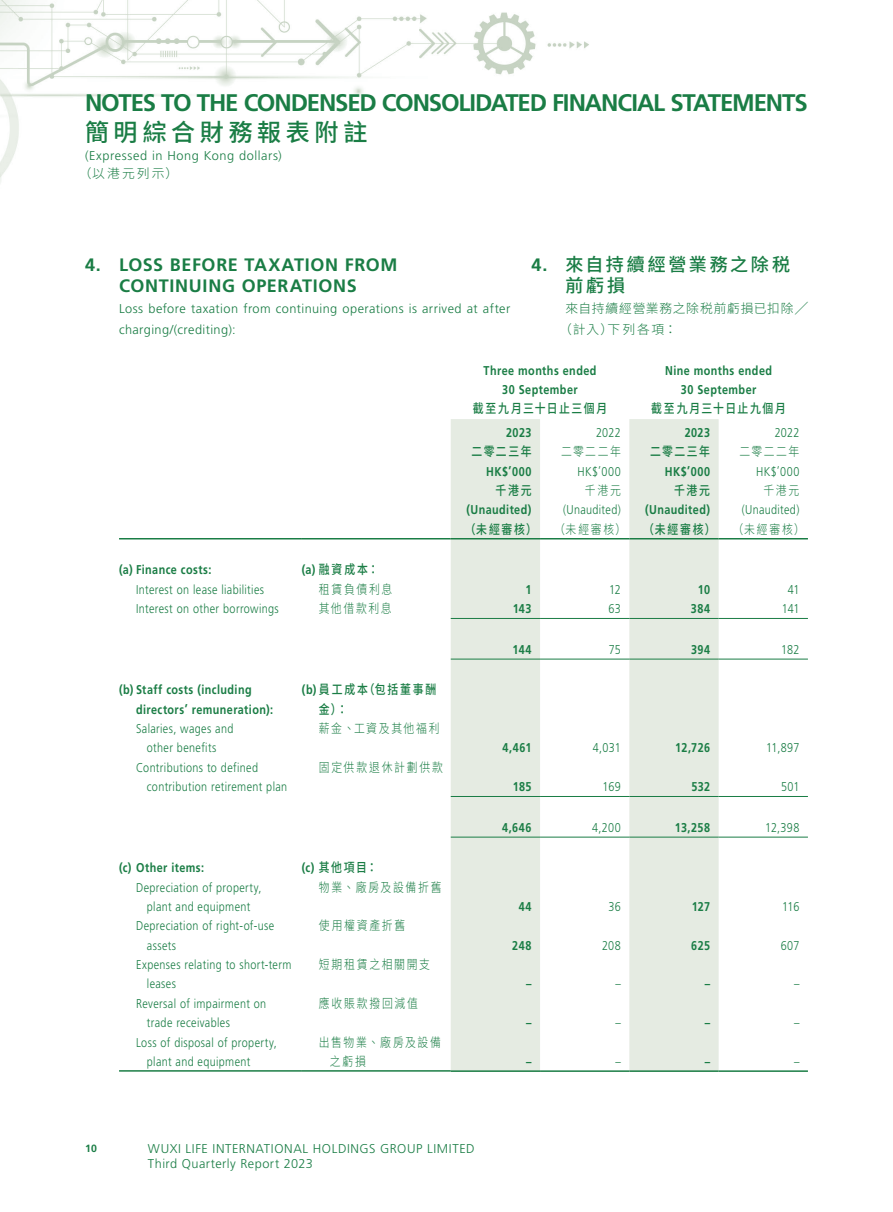
<style>
.page{position:relative;width:893px;height:1212px;background:#fff}
.page>*{position:absolute;margin:0;border:0;box-sizing:border-box;transform-origin:0 0}
.t1{font:700 24px "Frutiger LT Std";letter-spacing:-.05em;color:#1a7d45}
.t2{font:500 24px "Source Han Sans TC";letter-spacing:.195em;color:#1a7d45}
.t3{font:700 18px/21px "Frutiger LT Std";letter-spacing:.035em;color:#1a7d45;text-align:center}
.t4{font:500 18px/21px "Source Han Sans TC";letter-spacing:.15em;color:#1a7d45}
.t5{font:300 12.75px/19.4px "Frutiger LT Std";letter-spacing:.035em;color:#1a7d45;scale:.85 1}
.t6{font:700 12.75px/19.4px "Frutiger LT Std";letter-spacing:.04em;color:#1a7d45;text-align:center;scale:.85 1}
.t7{font:300 12.75px/15px "Frutiger LT Std";letter-spacing:.035em;color:#1a7d45}
.t8{font:300 12.75px/19.4px "Source Han Sans TC";letter-spacing:.155em;color:#1a7d45;scale:.85 1}
.t9{font:500 12.75px/19.4px "Source Han Sans TC";letter-spacing:.16em;color:#1a7d45;scale:.85 1}
.t10{font:300 12.75px/21px "Source Han Sans TC";letter-spacing:.06em;color:#1a7d45}
.t11{font:500 12.75px "Source Han Sans TC";letter-spacing:.14em;color:#1a7d45;scale:.85 1}
.t12{font:300 12.75px "Source Han Sans TC";letter-spacing:.155em;color:#1a7d45}
.t13{font:700 10.5px "Frutiger LT Std";color:#1a7d45}
.s1{font-family:"Frutiger LT Std";font-weight:700}
</style>
<div class="page">
<img style="left:0;top:0;width:808px;height:1072px">
<svg style="left:451px;top:419px;width:268px;height:651px;fill:#e5ebe2"></svg>
<hr style="left:119px;top:538px;width:183px;height:1px;background:#1a7d45">
<hr style="left:302px;top:538px;width:149px;height:1px;background:#1a7d45">
<hr style="left:451px;top:538px;width:89px;height:1px;background:#1a7d45">
<hr style="left:540px;top:538px;width:89px;height:1px;background:#1a7d45">
<hr style="left:629px;top:538px;width:90px;height:1px;background:#1a7d45">
<hr style="left:719px;top:538px;width:89px;height:1px;background:#1a7d45">
<hr style="left:451px;top:618px;width:89px;height:1px;background:#1a7d45">
<hr style="left:540px;top:618px;width:89px;height:1px;background:#1a7d45">
<hr style="left:629px;top:618px;width:90px;height:1px;background:#1a7d45">
<hr style="left:719px;top:618px;width:89px;height:1px;background:#1a7d45">
<hr style="left:451px;top:659px;width:89px;height:1px;background:#1a7d45">
<hr style="left:540px;top:659px;width:89px;height:1px;background:#1a7d45">
<hr style="left:629px;top:659px;width:90px;height:1px;background:#1a7d45">
<hr style="left:719px;top:659px;width:89px;height:1px;background:#1a7d45">
<hr style="left:451px;top:796px;width:89px;height:1px;background:#1a7d45">
<hr style="left:540px;top:796px;width:89px;height:1px;background:#1a7d45">
<hr style="left:629px;top:796px;width:90px;height:1px;background:#1a7d45">
<hr style="left:719px;top:796px;width:89px;height:1px;background:#1a7d45">
<hr style="left:451px;top:837px;width:89px;height:1px;background:#1a7d45">
<hr style="left:540px;top:837px;width:89px;height:1px;background:#1a7d45">
<hr style="left:629px;top:837px;width:90px;height:1px;background:#1a7d45">
<hr style="left:719px;top:837px;width:89px;height:1px;background:#1a7d45">
<hr style="left:119px;top:1070px;width:183px;height:1px;background:#1a7d45">
<hr style="left:302px;top:1070px;width:149px;height:1px;background:#1a7d45">
<hr style="left:451px;top:1070px;width:89px;height:2px;background:#1a7d45">
<hr style="left:540px;top:1070px;width:89px;height:2px;background:#1a7d45">
<hr style="left:629px;top:1070px;width:90px;height:2px;background:#1a7d45">
<hr style="left:719px;top:1070px;width:89px;height:2px;background:#1a7d45">
<h1 class="t1" style="left:85px;top:89px;width:724px">NOTES TO THE CONDENSED CONSOLIDATED FINANCIAL STATEMENTS</h1>
<h1 class="t2" style="left:85px;top:119px;width:284px">簡明綜合財務報表附註</h1>
<p class="t7" style="left:85px;top:149px;width:198px">(Expressed in Hong Kong dollars)</p>
<p class="t12" style="left:79px;top:167px;width:101px">（以港元列示）</p>
<h2 class="t4" style="left:566px;top:254px;width:226px;text-indent:-34px"><span class="s1">4.</span> 來自持續經營業務之除税前虧損</h2>
<p class="t10" style="left:559px;top:298px;width:250px;text-indent:6px">來自持續經營業務之除税前虧損已扣除╱（計入）下列各項：</p>
<h2 class="t3" style="left:85px;top:254px;width:314px">4. LOSS BEFORE TAXATION FROM<br>CONTINUING OPERATIONS</h2>
<p class="t7" style="left:119px;top:298px;width:393px;line-height:21px">Loss before taxation from continuing operations is arrived at after charging/(crediting):</p>
<p class="t6" style="left:484px;top:361px;width:134px">Three months ended<br>30 September</p>
<p class="t6" style="left:665px;top:361px;width:127px">Nine months ended<br>30 September</p>
<p class="t11" style="left:473px;top:401px;width:160px">截至九月三十日止三個月</p>
<p class="t9" style="left:651px;top:399px;width:160px">截至九月三十日止九個月</p>
<p class="t6" style="left:506px;top:423px;width:31px">2023</p>
<p class="t5" style="left:596px;top:423px;width:31px">2022</p>
<p class="t6" style="left:685px;top:423px;width:31px">2023</p>
<p class="t5" style="left:775px;top:423px;width:31px">2022</p>
<p class="t9" style="left:472px;top:442px;width:72px">二零二三年</p>
<p class="t8" style="left:561px;top:442px;width:72px">二零二二年</p>
<p class="t9" style="left:650px;top:442px;width:72px">二零二三年</p>
<p class="t8" style="left:740px;top:442px;width:72px">二零二二年</p>
<p class="t6" style="left:486px;top:462px;width:55px">HK$’000</p>
<p class="t5" style="left:577px;top:462px;width:53px">HK$’000</p>
<p class="t6" style="left:665px;top:462px;width:55px">HK$’000</p>
<p class="t5" style="left:756px;top:462px;width:53px">HK$’000</p>
<p class="t9" style="left:495px;top:481px;width:44px">千港元</p>
<p class="t8" style="left:585px;top:481px;width:44px">千港元</p>
<p class="t9" style="left:674px;top:481px;width:44px">千港元</p>
<p class="t8" style="left:763px;top:481px;width:44px">千港元</p>
<p class="t6" style="left:467px;top:500px;width:78px">(Unaudited)</p>
<p class="t5" style="left:563px;top:500px;width:69px">(Unaudited)</p>
<p class="t6" style="left:645px;top:500px;width:78px">(Unaudited)</p>
<p class="t5" style="left:742px;top:500px;width:69px">(Unaudited)</p>
<p class="t9" style="left:465px;top:520px;width:86px">（未經審核）</p>
<p class="t8" style="left:554px;top:520px;width:86px">（未經審核）</p>
<p class="t9" style="left:643px;top:520px;width:86px">（未經審核）</p>
<p class="t8" style="left:733px;top:520px;width:86px">（未經審核）</p>
<p class="t6" style="left:119px;top:560px;width:110px">(a) Finance costs:</p>
<p class="t9" style="left:302px;top:560px;width:92px"><span class="s1">(a)</span> 融資成本：</p>
<p class="t5" style="left:136px;top:580px;width:152px">Interest on lease liabilities</p>
<p class="t8" style="left:319px;top:580px;width:88px">租賃負債利息</p>
<p class="t6" style="left:525px;top:580px;width:9px">1</p>
<p class="t5" style="left:609px;top:580px;width:15px">12</p>
<p class="t6" style="left:698px;top:580px;width:16px">10</p>
<p class="t5" style="left:788px;top:580px;width:15px">41</p>
<p class="t5" style="left:136px;top:599px;width:169px">Interest on other borrowings</p>
<p class="t8" style="left:319px;top:599px;width:87px">其他借款利息</p>
<p class="t6" style="left:513px;top:599px;width:24px">143</p>
<p class="t5" style="left:608px;top:599px;width:16px">63</p>
<p class="t6" style="left:691px;top:599px;width:24px">384</p>
<p class="t5" style="left:782px;top:599px;width:22px">141</p>
<p class="t6" style="left:513px;top:640px;width:24px">144</p>
<p class="t5" style="left:609px;top:640px;width:16px">75</p>
<p class="t6" style="left:691px;top:640px;width:24px">394</p>
<p class="t5" style="left:781px;top:640px;width:23px">182</p>
<p class="t6" style="left:136px;top:680px;width:163px;text-align:left;text-indent:-17px">(b) Staff costs (including directors’ remuneration):</p>
<p class="t9" style="left:319px;top:680px;width:139px;text-indent:-17px"><span class="s1">(b)</span> 員工成本（包括董事酬金）：</p>
<p class="t5" style="left:136px;top:719px;width:116px;text-align:center">Salaries, wages and other benefits</p>
<p class="t8" style="left:319px;top:719px;width:143px">薪金、工資及其他福利</p>
<p class="t6" style="left:503px;top:738px;width:36px">4,461</p>
<p class="t5" style="left:593px;top:738px;width:34px">4,031</p>
<p class="t6" style="left:675px;top:738px;width:43px">12,726</p>
<p class="t5" style="left:766px;top:738px;width:41px">11,897</p>
<p class="t5" style="left:147px;top:758px;width:167px;text-indent:-11px">Contributions to defined contribution retirement plan</p>
<p class="t8" style="left:319px;top:758px;width:147px">固定供款退休計劃供款</p>
<p class="t6" style="left:119px;top:858px;width:102px">(c) Other items:</p>
<p class="t9" style="left:302px;top:858px;width:90px"><span class="s1">(c)</span> 其他項目：</p>
<p class="t5" style="left:136px;top:878px;width:149px;text-align:center">Depreciation of property, plant and equipment</p>
<p class="t8" style="left:319px;top:877px;width:146px">物業、廠房及設備折舊</p>
<p class="t5" style="left:147px;top:916px;width:151px;text-indent:-11px">Depreciation of right-of-use assets</p>
<p class="t8" style="left:319px;top:916px;width:103px">使用權資產折舊</p>
<p class="t5" style="left:147px;top:955px;width:172px;text-indent:-11px">Expenses relating to short-term leases</p>
<p class="t8" style="left:319px;top:955px;width:132px">短期租賃之相關開支</p>
<p class="t5" style="left:147px;top:994px;width:142px;text-indent:-11px">Reversal of impairment on trade receivables</p>
<p class="t8" style="left:319px;top:994px;width:118px">應收賬款撥回減值</p>
<p class="t5" style="left:147px;top:1032px;width:154px;text-indent:-11px">Loss of disposal of property, plant and equipment</p>
<p class="t8" style="left:330px;top:1032px;width:132px;text-indent:-11px">出售物業、廠房及設備之虧損</p>
<p class="t6" style="left:513px;top:777px;width:24px">185</p>
<p class="t5" style="left:603px;top:777px;width:23px">169</p>
<p class="t6" style="left:691px;top:777px;width:24px">532</p>
<p class="t5" style="left:781px;top:777px;width:23px">501</p>
<p class="t6" style="left:502px;top:818px;width:36px">4,646</p>
<p class="t5" style="left:592px;top:818px;width:35px">4,200</p>
<p class="t6" style="left:675px;top:818px;width:43px">13,258</p>
<p class="t5" style="left:765px;top:818px;width:42px">12,398</p>
<p class="t6" style="left:519px;top:897px;width:17px">44</p>
<p class="t5" style="left:608px;top:897px;width:16px">36</p>
<p class="t6" style="left:692px;top:897px;width:23px">127</p>
<p class="t5" style="left:782px;top:897px;width:22px">116</p>
<p class="t6" style="left:512px;top:936px;width:24px">248</p>
<p class="t5" style="left:602px;top:936px;width:24px">208</p>
<p class="t6" style="left:691px;top:936px;width:24px">625</p>
<p class="t5" style="left:781px;top:936px;width:23px">607</p>
<p class="t6" style="left:526px;top:974px;width:8px">–</p>
<p class="t5" style="left:615px;top:974px;width:8px">–</p>
<p class="t6" style="left:705px;top:974px;width:8px">–</p>
<p class="t5" style="left:794px;top:974px;width:8px">–</p>
<p class="t6" style="left:526px;top:1013px;width:8px">–</p>
<p class="t5" style="left:615px;top:1013px;width:8px">–</p>
<p class="t6" style="left:705px;top:1013px;width:8px">–</p>
<p class="t5" style="left:794px;top:1013px;width:8px">–</p>
<p class="t6" style="left:526px;top:1052px;width:8px">–</p>
<p class="t5" style="left:615px;top:1052px;width:8px">–</p>
<p class="t6" style="left:705px;top:1052px;width:8px">–</p>
<p class="t5" style="left:794px;top:1052px;width:8px">–</p>
<p class="t13" style="left:85px;top:1142px;width:13px">10</p>
<p class="t7" style="left:148px;top:1141px;width:328px">WUXI LIFE INTERNATIONAL HOLDINGS GROUP LIMITED<br>Third Quarterly Report 2023</p>
</div>
